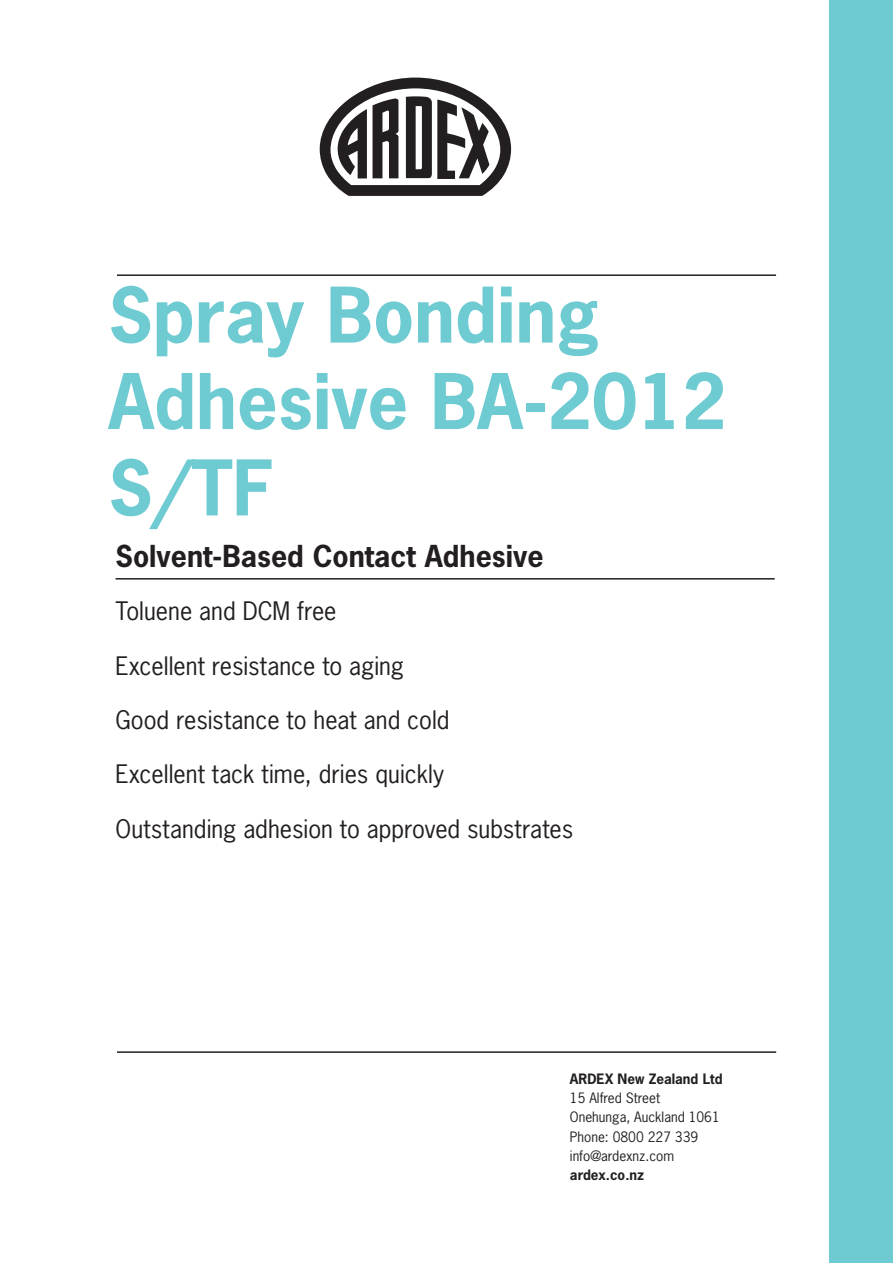
<style>
.page{position:relative;width:893px;height:1263px;background:#fff}
.page>*{position:absolute;margin:0;border:0;box-sizing:border-box;transform-origin:0 0}
.Paragraph_Style_2{font:700 72px/86.4px "News Gothic Std";color:#6fcbd2}
.Paragraph_Style_1{font:700 28.5px "News Gothic Std";color:#231f20}
.Paragraph_Style_1-2{font:24px "News Gothic Std";color:#231f20}
.Paragraph_Style_5{font:13.5px "News Gothic Std";color:#231f20}
.Paragraph_Style_5-2{font:700 13.5px "News Gothic Std";color:#231f20}
.Paragraph_Style_1-3{font:700 13.5px "News Gothic Std";color:#231f20}
</style>
<div class="page">
<div style="left:829px;top:0;width:64px;height:1263px;background:#6fcbd2"></div>
<svg style="left:320px;top:78px;width:191px;height:118px"></svg>
<hr style="left:117px;top:274px;width:659px;height:2px;background:#231f20">
<hr style="left:116px;top:578px;width:659px;height:1px;background:#231f20">
<hr style="left:117px;top:1051px;width:659px;height:2px;background:#231f20">
<p class="Paragraph_Style_2" style="left:108px;top:271px;width:620px">Spray Bonding<br>Adhesive BA-2012<br>S/TF</p>
<p class="Paragraph_Style_1" style="left:115px;top:537px;width:430px">Solvent-Based Contact Adhesive</p>
<p class="Paragraph_Style_1-2" style="left:116px;top:596px;width:222px">Toluene and DCM free</p>
<p class="Paragraph_Style_1-2" style="left:116px;top:650px;width:290px">Excellent resistance to aging</p>
<p class="Paragraph_Style_1-2" style="left:116px;top:704px;width:335px">Good resistance to heat and cold</p>
<p class="Paragraph_Style_1-2" style="left:116px;top:759px;width:330px">Excellent tack time, dries quickly</p>
<p class="Paragraph_Style_1-2" style="left:116px;top:813px;width:459px">Outstanding adhesion to approved substrates</p>
<p class="Paragraph_Style_5-2" style="left:570px;top:1070px;width:154px">ARDEX New Zealand Ltd</p>
<p class="Paragraph_Style_5" style="left:570px;top:1089px;width:92px">15 Alfred Street</p>
<p class="Paragraph_Style_5" style="left:570px;top:1108px;width:151px">Onehunga, Auckland 1061</p>
<p class="Paragraph_Style_5" style="left:570px;top:1128px;width:130px">Phone: 0800 227 339</p>
<p class="Paragraph_Style_5" style="left:570px;top:1147px;width:106px">info@ardexnz.com</p>
<p class="Paragraph_Style_1-3" style="left:570px;top:1166px;width:76px">ardex.co.nz</p>
</div>
